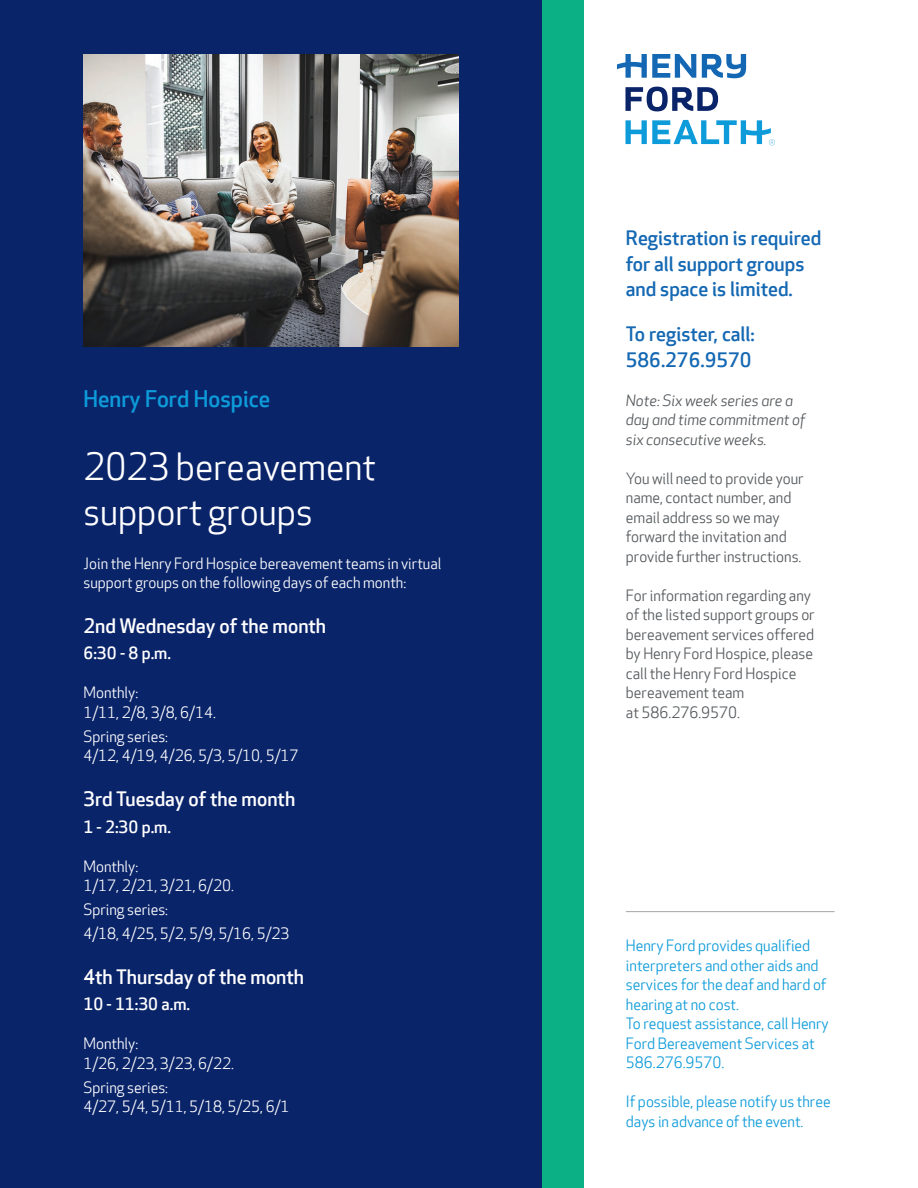
<style>
.page{position:relative;width:918px;height:1188px;background:#fff}
.page>*{position:absolute;margin:0;border:0;box-sizing:border-box;transform-origin:0 0}
.Headline_20_26{font:36px/45px "Apex New";color:#fff}
.Subhead_15_19_5{font:500 22.5px "Apex New";color:#0d9bd9}
.Call_to_action_-_med{font:500 19.5px/25.5px "Apex New";color:#1468b3}
.Call_to_action_-_med-2{font:500 19.5px "Apex New";color:#fff}
.Call_to_action_Mediu{font:500 16.5px "Apex New";color:#fff}
.Body_10_13{font:15px/19.5px "Apex New";color:#fff}
.Body_10_13-2{font:15px/19.5px "Apex New";color:#55595c}
.Body_10_13-3{font:15px/19.5px "Apex New";color:#0d9bd9}
.Body_10_13-4{font:italic 15px/19.5px "Apex New";color:#55595c}
</style>
<div class="page">
<div style="left:0;top:0;width:542px;height:1188px;background:#0a246a"></div>
<div style="left:542px;top:0;width:42px;height:1188px;background:#0bb185"></div>
<img style="left:83px;top:54px;width:376px;height:292px">
<hr style="left:626px;top:911px;width:209px;height:1px;background:#a8a6a9">
<svg style="left:625px;top:87px;width:93px;height:24px"></svg>
<svg style="left:617px;top:54px;width:129px;height:24px"></svg>
<svg style="left:625px;top:120px;width:150px;height:25px"></svg>
<p class="Subhead_15_19_5" style="left:83px;top:386px;width:188px">Henry Ford Hospice</p>
<p class="Headline_20_26" style="left:83px;top:446px;width:294px">2023 bereavement support groups</p>
<p class="Body_10_13" style="left:83px;top:554px;width:360px">Join the Henry Ford Hospice bereavement teams in virtual support groups on the following days of each month:</p>
<p class="Call_to_action_-_med-2" style="left:83px;top:615px;width:244px">2nd Wednesday of the month</p>
<p class="Call_to_action_Mediu" style="left:83px;top:644px;width:89px">6:30 - 8 p.m.</p>
<p class="Body_10_13" style="left:83px;top:684px;width:56px">Monthly:</p>
<p class="Body_10_13" style="left:83px;top:703px;width:134px">1/11, 2/8, 3/8, 6/14.</p>
<p class="Body_10_13" style="left:83px;top:727px;width:86px">Spring series:</p>
<p class="Body_10_13" style="left:83px;top:747px;width:217px">4/12, 4/19, 4/26, 5/3, 5/10, 5/17</p>
<p class="Call_to_action_-_med-2" style="left:83px;top:788px;width:213px">3rd Tuesday of the month</p>
<p class="Call_to_action_Mediu" style="left:83px;top:817px;width:89px">1 - 2:30 p.m.</p>
<p class="Body_10_13" style="left:83px;top:857px;width:56px">Monthly:</p>
<p class="Body_10_13" style="left:83px;top:876px;width:152px">1/17, 2/21, 3/21, 6/20.</p>
<p class="Body_10_13" style="left:83px;top:900px;width:86px">Spring series:</p>
<p class="Body_10_13" style="left:83px;top:924px;width:208px">4/18, 4/25, 5/2, 5/9, 5/16, 5/23</p>
<p class="Call_to_action_-_med-2" style="left:83px;top:966px;width:222px">4th Thursday of the month</p>
<p class="Call_to_action_Mediu" style="left:83px;top:995px;width:108px">10 - 11:30 a.m.</p>
<p class="Body_10_13" style="left:83px;top:1035px;width:56px">Monthly:</p>
<p class="Body_10_13" style="left:83px;top:1054px;width:152px">1/26, 2/23, 3/23, 6/22.</p>
<p class="Body_10_13" style="left:83px;top:1078px;width:86px">Spring series:</p>
<p class="Body_10_13" style="left:83px;top:1098px;width:208px">4/27, 5/4, 5/11, 5/18, 5/25, 6/1</p>
<p class="Call_to_action_-_med" style="left:626px;top:226px;width:197px">Registration is required for all support groups and space is limited.</p>
<p class="Call_to_action_-_med" style="left:626px;top:322px;width:130px">To register, call:<br>586.276.9570</p>
<p class="Body_10_13-4" style="left:626px;top:391px;width:181px">Note: Six week series are a day and time commitment of six consecutive weeks.</p>
<p class="Body_10_13-2" style="left:626px;top:469px;width:179px">You will need to provide your name, contact number, and email address so we may forward the invitation and provide further instructions.</p>
<p class="Body_10_13-2" style="left:626px;top:586px;width:190px">For information regarding any of the listed support groups or bereavement services offered by Henry Ford Hospice, please call the Henry Ford Hospice bereavement team<br>at 586.276.9570.</p>
<p class="Body_10_13-3" style="left:626px;top:936px;width:202px">Henry Ford provides qualified interpreters and other aids and services for the deaf and hard of hearing at no cost.</p>
<p class="Body_10_13-3" style="left:626px;top:1014px;width:204px">To request assistance, call Henry<br>Ford Bereavement Services at<br>586.276.9570.</p>
<p class="Body_10_13-3" style="left:626px;top:1092px;width:206px">If possible, please notify us three days in advance of the event.</p>
</div>
